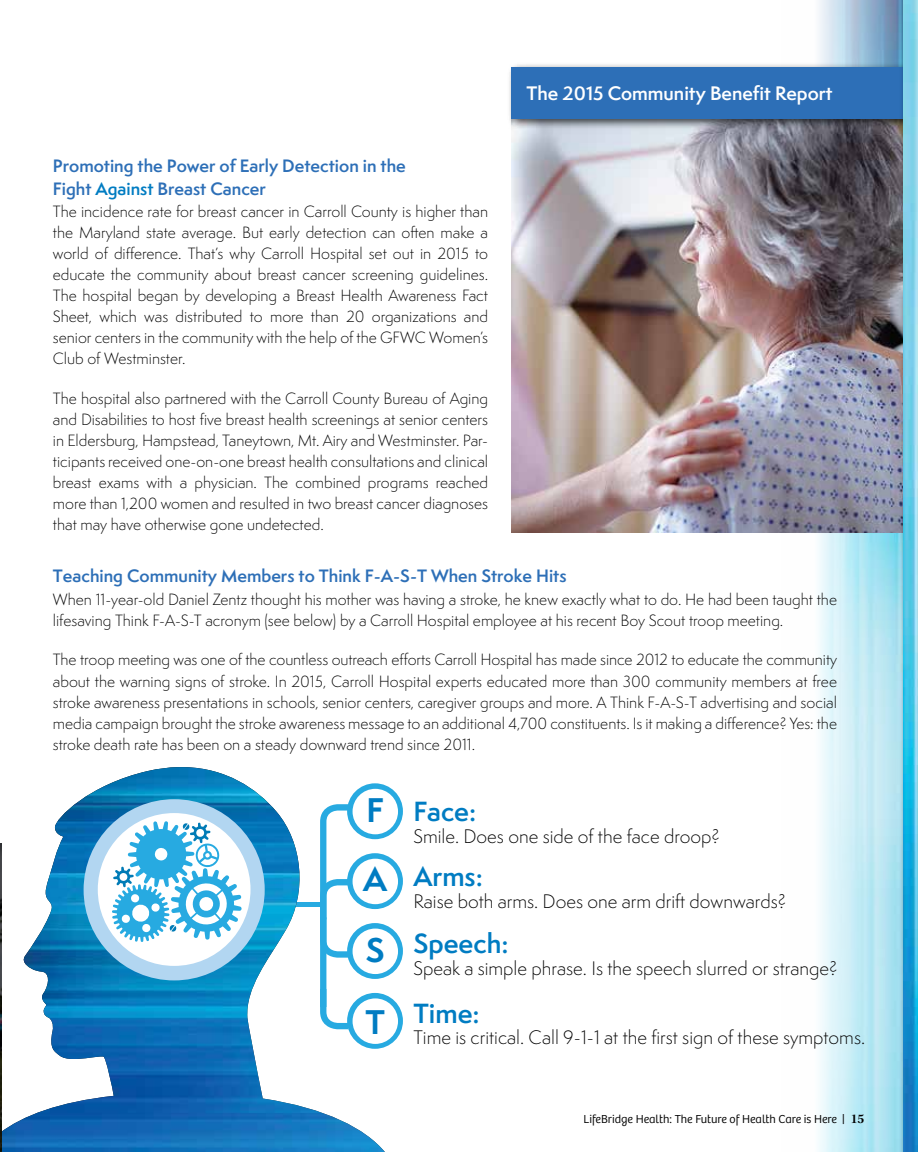
<style>
.page{position:relative;width:918px;height:1152px;background:#fff}
.page>*{position:absolute;margin:0;border:0;box-sizing:border-box;transform-origin:0 0}
.t1{font:700 31.5px/69.2px "Semplicita Pro";color:#007cc2}
.t2{font:600 25.5px "Semplicita Pro";color:#007cc2}
.t3{font:300 18px "Semplicita Pro";color:#000}
.t4{font:600 18px "Semplicita Pro";color:#fff}
.t5{font:600 16.5px/22.8px "Semplicita Pro";color:#2d6fb7}
.t6{font:300 15px/21px "Semplicita Pro";color:#000;text-align:justify}
.t7{font:300 12px "Bree";color:#000}
.s1{color:#007cc2}
.s2{font-family:"Kepler Std";font-weight:600;font-size:13.5px}
</style>
<div class="page">
<img style="left:782px;top:0;width:117px;height:1151px">
<img style="left:512px;top:130px;width:387px;height:402px">
<div style="left:507px;top:62px;width:411px;height:68px;background:#000;opacity:.75"></div>
<div style="left:512px;top:67px;width:406px;height:52px;background:#2d6fb7"></div>
<div style="left:899px;top:0;width:19px;height:1151px;background:#000;opacity:.75"></div>
<img style="left:904px;top:0;width:14px;height:1151px">
<svg style="left:385px;top:785px;width:18px;height:262px"></svg>
<div style="left:353px;top:858px;width:45px;height:46px;background:#fff;border-radius:50%"></div>
<img style="left:2px;top:767px;width:383px;height:384px">
<svg style="left:84px;top:799px;width:181px;height:181px"></svg>
<hr style="left:0;top:842px;width:2px;height:309px;background:#000;opacity:.75">
<p class="t5" style="left:53px;top:154px;width:354px">Promoting the Power of Early Detection in the<br>Fight <span class="s1">Against</span> Breast Cancer</p>
<p class="t6" style="left:53px;top:201px;width:437px">The incidence rate for breast cancer in Carroll County is higher than the Maryland state average. But early detection can often make a world of difference. That’s why Carroll Hospital set out in 2015 to educate the community about breast cancer screening guidelines.<br>The hospital began by developing a Breast Health Awareness Fact Sheet, which was distributed to more than 20 organizations and senior centers in the community with the help of the GFWC Women’s Club of Westminster.</p>
<p class="t6" style="left:53px;top:388px;width:437px">The hospital also partnered with the Carroll County Bureau of Aging and Disabilities to host five breast health screenings at senior centers in Eldersburg, Hampstead, Taneytown, Mt. Airy and Westminster. Par&shy;ticipants received one-on-one breast health consultations and clinical breast exams with a physician. The combined programs reached more than 1,200 women and resulted in two breast cancer diagnoses that may have otherwise gone undetected.</p>
<p class="t4" style="left:526px;top:80px;width:307px">The 2015 Community Benefit Report</p>
<p class="t5" style="left:53px;top:564px;width:515px">Teaching Community Members to Think F-A-S-T When Stroke Hits</p>
<p class="t6" style="left:53px;top:588px;width:786px">When 11-year-old Daniel Zentz thought his mother was having a stroke, he knew exactly what to do. He had been taught the lifesaving Think F-A-S-T acronym (see below) by a Carroll Hospital employee at his recent Boy Scout troop meeting.</p>
<p class="t6" style="left:53px;top:649px;width:786px">The troop meeting was one of the countless outreach efforts Carroll Hospital has made since 2012 to educate the community about the warning signs of stroke. In 2015, Carroll Hospital experts educated more than 300 community members at free stroke awareness presentations in schools, senior centers, caregiver groups and more. A Think F-A-S-T advertising and social media campaign brought the stroke awareness message to an additional 4,700 constituents. Is it making a difference? Yes: the stroke death rate has been on a steady downward trend since 2011.</p>
<h1 class="t1" style="left:363px;top:774px;width:25px">F<br>A</h1>
<h1 class="t1" style="left:366px;top:914px;width:20px">S</h1>
<h1 class="t1" style="left:365px;top:986px;width:21px">T</h1>
<h2 class="t2" style="left:413px;top:793px;width:64px">Face:</h2>
<p class="t3" style="left:413px;top:824px;width:308px">Smile. Does one side of the face droop?</p>
<h2 class="t2" style="left:413px;top:858px;width:71px">Arms:</h2>
<p class="t3" style="left:413px;top:889px;width:374px">Raise both arms. Does one arm drift downwards?</p>
<h2 class="t2" style="left:413px;top:924px;width:97px">Speech:</h2>
<p class="t3" style="left:413px;top:955px;width:426px">Speak a simple phrase. Is the speech slurred or strange?</p>
<h2 class="t2" style="left:413px;top:994px;width:68px">Time:</h2>
<p class="t3" style="left:413px;top:1025px;width:453px">Time is critical. Call 9-1-1 at the first sign of these symptoms.</p>
<p class="t7" style="left:584px;top:1111px;width:282px">LifeBridge Health: The Future of Health Care is Here | <span class="s2">15</span></p>
</div>
